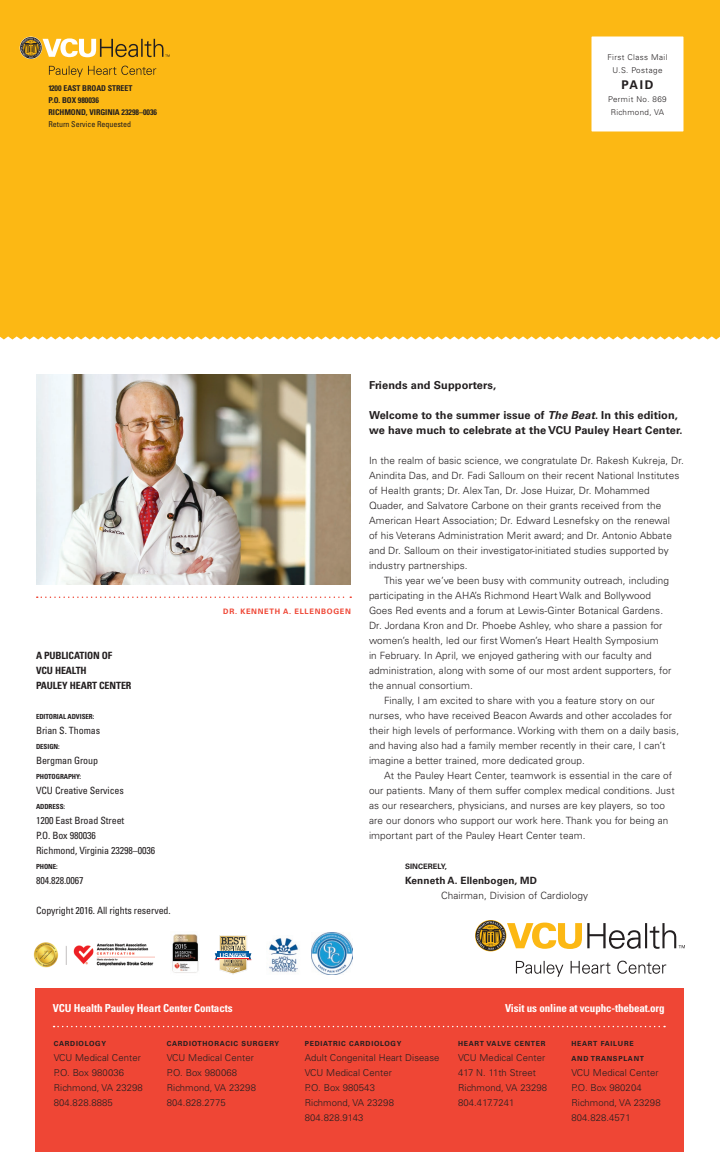
<style>
.page{position:relative;width:720px;height:1152px;background:#fff}
.page>*{position:absolute;margin:0;border:0;box-sizing:border-box;transform-origin:0 0}
.t1{font:700 12px "Univers";color:#231f20}
.FIRST_PlainParagraph{font:700 11px/15px "Univers";letter-spacing:.01em;color:#231f20}
.FeatureParagraph{font:700 condensed 11px "Univers";letter-spacing:-.01em;color:#fff}
.PlainParagraph{font:700 condensed 11px "Univers";letter-spacing:-.01em;color:#fff}
.PlainParagraph-2{font:300 10px/15px "Univers";letter-spacing:.01em;color:#231f20}
.PlainParagraph-3{font:condensed 10px "Univers";letter-spacing:-.01em;color:#231f20}
.PlainParagraph-4{font:700 condensed 10px/15px "Univers";letter-spacing:-.01em;color:#231f20}
.PlainParagraph-5{font:700 10px "Univers";letter-spacing:.01em;color:#231f20}
.PlainParagraph-6{font:300 9.5px/15px "Univers";letter-spacing:.01em;color:#231f20}
._8_-_Caption{font:700 condensed 8px "Univers";letter-spacing:-.005em;color:#231f20}
.t2{font:300 8px "Univers";letter-spacing:.05em;color:#231f20}
._8_-_Caption-2{font:condensed 8px "Univers";letter-spacing:-.005em;color:#231f20}
._8_-_Caption-3{font:700 7.5px "Univers";letter-spacing:.09em;color:#ef4635}
._8_-_Caption-4{font:700 7.5px "Univers";letter-spacing:.01em;color:#231f20}
.PlainParagraph-7{font:700 7px/15px "Univers";letter-spacing:.1em;color:#231f20}
.PlainParagraph-8{font:700 condensed 7px "Univers";letter-spacing:-.01em;color:#231f20}
.s1{font-style:italic}
</style>
<div class="page">
<div style="left:0;top:0;width:720px;height:336px;background:#fcb814"></div>
<div style="left:591px;top:36px;width:93px;height:96px;background:#fff"></div>
<img style="left:36px;top:374px;width:315px;height:211px">
<svg style="left:37px;top:596px;width:314px;height:2px"></svg>
<div style="left:36px;top:989px;width:648px;height:163px;background:#ef4635"></div>
<svg style="left:54px;top:1026px;width:611px;height:1px"></svg>
<svg style="left:475px;top:920px;width:210px;height:57px"></svg>
<svg style="left:20px;top:37px;width:150px;height:40px"></svg>
<img style="left:33px;top:942px;width:121px;height:25px">
<img style="left:172px;top:934px;width:27px;height:39px">
<img style="left:311px;top:933px;width:42px;height:42px">
<img style="left:269px;top:938px;width:30px;height:34px">
<svg style="left:215px;top:935px;width:36px;height:39px"></svg>
<p class="_8_-_Caption" style="left:48px;top:84px;width:86px">1200 EAST BROAD STREET</p>
<p class="_8_-_Caption" style="left:48px;top:96px;width:52px">P.O. BOX 980036</p>
<p class="_8_-_Caption" style="left:48px;top:108px;width:110px">RICHMOND, VIRGINIA 23298–0036</p>
<p class="_8_-_Caption-2" style="left:48px;top:120px;width:84px">Return Service Requested</p>
<p class="t2" style="left:607px;top:52px;width:62px">First Class Mail</p>
<p class="t2" style="left:613px;top:65px;width:51px">U.S. Postage</p>
<p class="t1" style="left:622px;top:77px;width:33px">PAID</p>
<p class="t2" style="left:608px;top:94px;width:60px">Permit No. 869</p>
<p class="t2" style="left:611px;top:107px;width:55px">Richmond, VA</p>
<p class="PlainParagraph-4" style="left:36px;top:648px;width:97px">A PUBLICATION OF<br>VCU HEALTH<br>PAULEY HEART CENTER</p>
<p class="PlainParagraph-8" style="left:36px;top:712px;width:60px">EDITORIAL ADVISER:</p>
<p class="PlainParagraph-3" style="left:36px;top:724px;width:66px">Brian S. Thomas</p>
<p class="PlainParagraph-8" style="left:36px;top:742px;width:25px">DESIGN:</p>
<p class="PlainParagraph-3" style="left:36px;top:754px;width:64px">Bergman Group</p>
<p class="PlainParagraph-8" style="left:36px;top:772px;width:46px">PHOTOGRAPHY:</p>
<p class="PlainParagraph-3" style="left:36px;top:784px;width:89px">VCU Creative Services</p>
<p class="PlainParagraph-8" style="left:36px;top:802px;width:31px">ADDRESS:</p>
<p class="PlainParagraph-3" style="left:36px;top:814px;width:90px">1200 East Broad Street</p>
<p class="PlainParagraph-3" style="left:36px;top:829px;width:61px">P.O. Box 980036</p>
<p class="PlainParagraph-3" style="left:36px;top:844px;width:121px">Richmond, Virginia 23298–0036</p>
<p class="PlainParagraph-8" style="left:36px;top:862px;width:23px">PHONE:</p>
<p class="PlainParagraph-3" style="left:36px;top:874px;width:49px">804.828.0067</p>
<p class="PlainParagraph-3" style="left:36px;top:904px;width:136px">Copyright 2016. All rights reserved.</p>
<p class="_8_-_Caption-3" style="left:223px;top:607px;width:129px">DR. KENNETH A. ELLENBOGEN</p>
<p class="FIRST_PlainParagraph" style="left:369px;top:378px;width:129px">Friends and Supporters,</p>
<p class="FIRST_PlainParagraph" style="left:369px;top:408px;width:315px">Welcome to the summer issue of <span class="s1">The Beat</span>. In this edition, we have much to celebrate at the VCU Pauley Heart Center.</p>
<p class="PlainParagraph-2" style="left:369px;top:453px;width:316px">In the realm of basic science, we congratulate Dr. Rakesh Kukreja, Dr.<br>Anindita Das, and Dr. Fadi Salloum on their recent National Institutes of Health grants; Dr. Alex Tan, Dr. Jose Huizar, Dr. Mohammed Quader, and Salvatore Carbone on their grants received from the American Heart Association; Dr. Edward Lesnefsky on the renewal<br>of his Veterans Administration Merit award; and Dr. Antonio Abbate and Dr. Salloum on their investigator-initiated studies supported by industry partnerships.</p>
<p class="PlainParagraph-2" style="left:369px;top:573px;width:304px;text-indent:15px">This year we’ve been busy with community outreach, including participating in the AHA’s Richmond Heart Walk and Bollywood Goes Red events and a forum at Lewis-Ginter Botanical Gardens.<br>Dr. Jordana Kron and Dr. Phoebe Ashley, who share a passion for women’s health, led our first Women’s Heart Health Symposium<br>in February. In April, we enjoyed gathering with our faculty and administration, along with some of our most ardent supporters, for the annual consortium.</p>
<p class="PlainParagraph-2" style="left:369px;top:693px;width:312px;text-indent:15px">Finally, I am excited to share with you a feature story on our nurses, who have received Beacon Awards and other accolades for their high levels of performance. Working with them on a daily basis, and having also had a family member recently in their care, I can’t imagine a better trained, more dedicated group.</p>
<p class="PlainParagraph-2" style="left:369px;top:768px;width:307px;text-indent:15px">At the Pauley Heart Center, teamwork is essential in the care of our patients. Many of them suffer complex medical conditions. Just as our researchers, physicians, and nurses are key players, so too are our donors who support our work here. Thank you for being an important part of the Pauley Heart Center team.</p>
<p class="_8_-_Caption-4" style="left:405px;top:862px;width:44px">SINCERELY,</p>
<p class="PlainParagraph-5" style="left:405px;top:875px;width:133px">Kenneth A. Ellenbogen, MD</p>
<p class="PlainParagraph-2" style="left:441px;top:888px;width:149px">Chairman, Division of Cardiology</p>
<p class="FeatureParagraph" style="left:53px;top:1002px;width:181px">VCU Health Pauley Heart Center Contacts</p>
<p class="PlainParagraph" style="left:505px;top:1002px;width:161px">Visit us online at vcuphc-thebeat.org</p>
<p class="PlainParagraph-7" style="left:54px;top:1036px;width:54px">CARDIOLOGY</p>
<p class="PlainParagraph-6" style="left:54px;top:1050px;width:91px">VCU Medical Center<br>P.O. Box 980036<br>Richmond, VA 23298<br>804.828.8885</p>
<p class="PlainParagraph-7" style="left:167px;top:1036px;width:114px">CARDIOTHORACIC SURGERY</p>
<p class="PlainParagraph-6" style="left:167px;top:1050px;width:91px">VCU Medical Center<br>P.O. Box 980068<br>Richmond, VA 23298<br>804.828.2775</p>
<p class="PlainParagraph-7" style="left:305px;top:1036px;width:98px">PEDIATRIC CARDIOLOGY</p>
<p class="PlainParagraph-6" style="left:305px;top:1050px;width:136px">Adult Congenital Heart Disease<br>VCU Medical Center<br>P.O. Box 980543<br>Richmond, VA 23298<br>804.828.9143</p>
<p class="PlainParagraph-7" style="left:458px;top:1036px;width:89px">HEART VALVE CENTER</p>
<p class="PlainParagraph-6" style="left:458px;top:1050px;width:91px">VCU Medical Center<br>417 N. 11th Street<br>Richmond, VA 23298<br>804.417.7241</p>
<p class="PlainParagraph-7" style="left:572px;top:1036px;width:74px">HEART FAILURE<br>AND TRANSPLANT</p>
<p class="PlainParagraph-6" style="left:572px;top:1065px;width:91px">VCU Medical Center<br>P.O. Box 980204<br>Richmond, VA 23298<br>804.828.4571</p>
</div>
